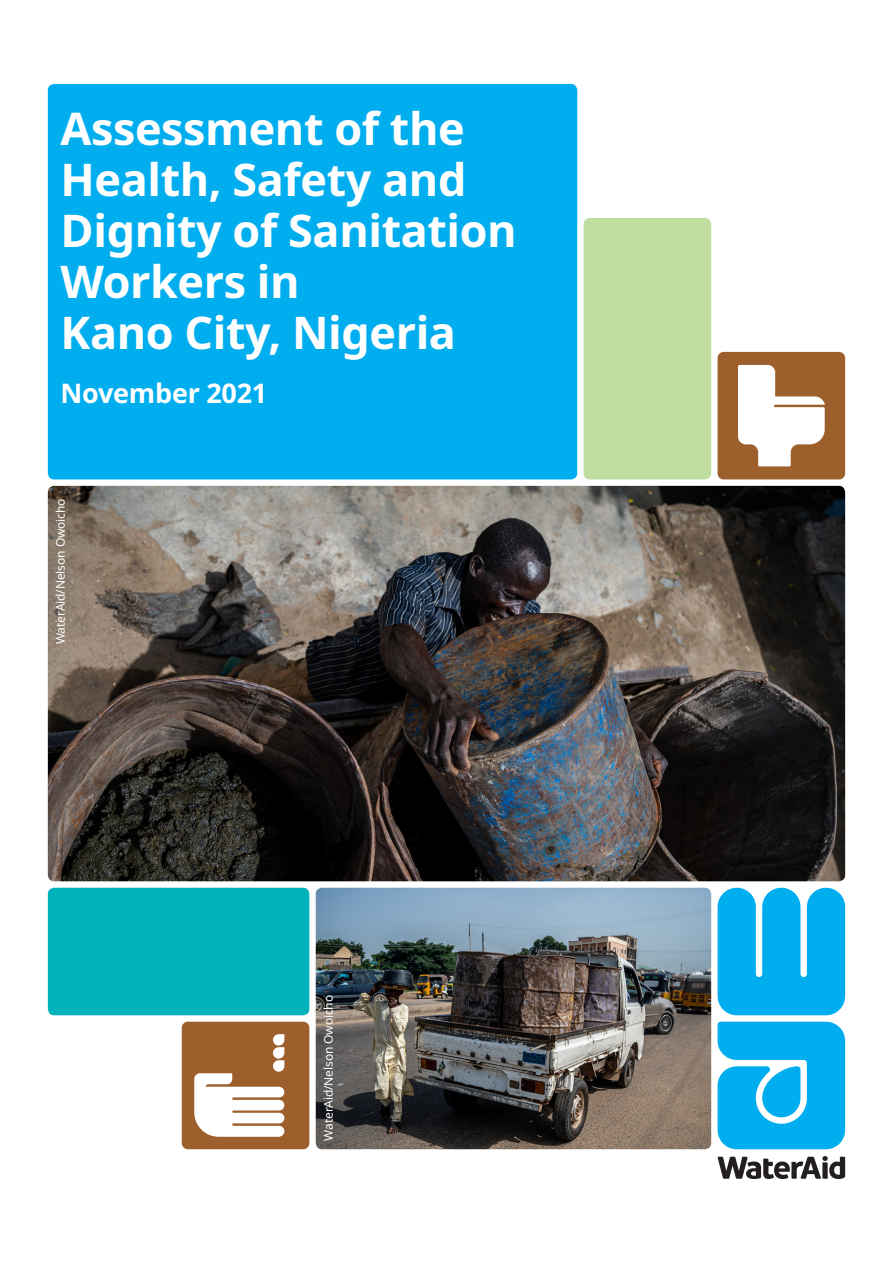
<style>
.page{position:relative;width:893px;height:1263px;background:#fff}
.page>*{position:absolute;margin:0;border:0;box-sizing:border-box;transform-origin:0 0}
.Body_Copy_11_13{font:700 45px/51px "Noto Sans";letter-spacing:-.01em;color:#fff}
.Body_Copy_11_13-2{font:700 27px "Noto Sans";letter-spacing:-.01em;color:#fff}
.Photo_credit_8_10{font:12px "Noto Sans";letter-spacing:-.01em;color:#fff}
</style>
<div class="page">
<svg style="left:718px;top:888px;width:127px;height:127px;background:#1bb6f0"></svg>
<svg style="left:718px;top:1022px;width:127px;height:127px;background:#1db7f0"></svg>
<svg style="left:717px;top:1156px;width:128px;height:23px"></svg>
<div style="left:584px;top:218px;width:127px;height:261px;background:#bedd9f;border-radius:6px"></div>
<img style="left:48px;top:486px;width:797px;height:395px">
<div style="left:718px;top:352px;width:127px;height:127px;background:#9d5f2c;border-radius:6px"></div>
<svg style="left:738px;top:365px;width:87px;height:101px"></svg>
<div style="left:48px;top:84px;width:529px;height:395px;background:#00aeef;border-radius:6px"></div>
<img style="left:316px;top:888px;width:395px;height:261px">
<div style="left:48px;top:888px;width:261px;height:127px;background:#00b2b9;border-radius:6px"></div>
<div style="left:182px;top:1022px;width:127px;height:127px;background:#9d5f2c;border-radius:6px"></div>
<svg style="left:194px;top:1034px;width:90px;height:103px"></svg>
<p class="Body_Copy_11_13" style="left:61px;top:104px;width:458px">Assessment of the<br>Health, Safety and<br>Dignity of Sanitation<br>Workers in<br>Kano City, Nigeria</p>
<p class="Body_Copy_11_13-2" style="left:61px;top:374px;width:208px">November 2021</p>
<p class="Photo_credit_8_10" style="left:52px;top:644px;width:147px;rotate:-90deg">WaterAid/Nelson Owoicho</p>
<p class="Photo_credit_8_10" style="left:320px;top:1141px;width:147px;rotate:-90deg">WaterAid/Nelson Owoicho</p>
</div>
